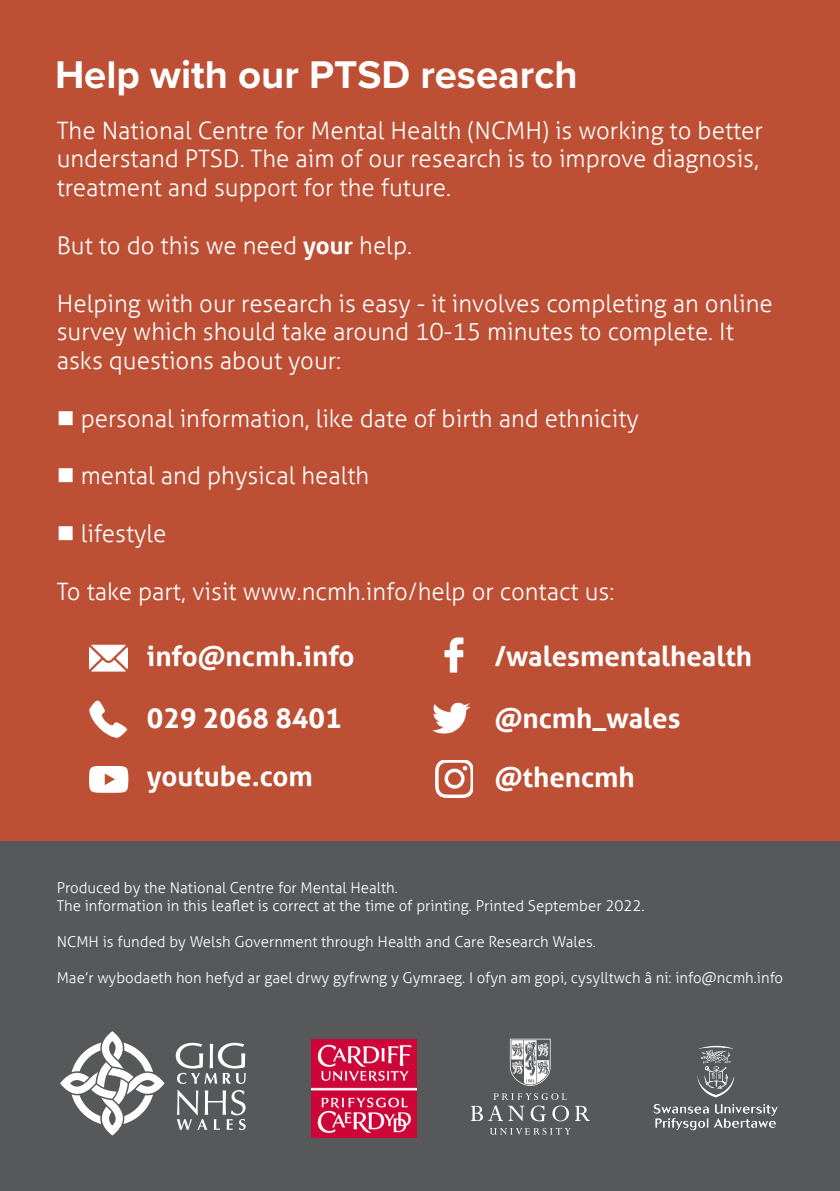
<style>
.page{position:relative;width:840px;height:1191px;background:#fff}
.page>*{position:absolute;margin:0;border:0;box-sizing:border-box;transform-origin:0 0}
.Subheadings__use_thi{font:700 40px "Proxima Nova";color:#fff}
.t1{font:700 27.6px "Aller";color:#fff}
.t2{font:300 24px/28.8px "Aller";color:#fff}
.t3{font:300 15px "Aller";color:#fff}
.s1{font-weight:700}
</style>
<div class="page">
<div style="left:0;top:0;width:839px;height:1187px;background:#bd4f35"></div>
<div style="left:0;top:841px;width:839px;height:350px;background:#57585a"></div>
<img style="left:311px;top:1039px;width:105px;height:98px">
<svg style="left:470px;top:1105px;width:12px;height:16px"></svg>
<svg style="left:575px;top:1105px;width:14px;height:16px"></svg>
<svg style="left:490px;top:1128px;width:80px;height:6px"></svg>
<svg style="left:488px;top:1093px;width:80px;height:28px"></svg>
<svg style="left:509px;top:1038px;width:41px;height:48px"></svg>
<img style="left:653px;top:1045px;width:125px;height:86px">
<svg style="left:60px;top:1031px;width:104px;height:104px"></svg>
<svg style="left:177px;top:1090px;width:68px;height:40px"></svg>
<svg style="left:176px;top:1042px;width:69px;height:41px"></svg>
<img style="left:89px;top:700px;width:38px;height:38px">
<img style="left:432px;top:702px;width:37px;height:32px">
<img style="left:89px;top:644px;width:38px;height:28px">
<img style="left:444px;top:637px;width:20px;height:36px">
<img style="left:89px;top:766px;width:40px;height:27px">
<img style="left:435px;top:760px;width:37px;height:37px">
<p class="Subheadings__use_thi" style="left:55px;top:45px;width:523px">Help with our PTSD research</p>
<p class="t2" style="left:57px;top:116px;width:707px">The National Centre for Mental Health (NCMH) is working to better understand PTSD. The aim of our research is to improve diagnosis, treatment and support for the future.</p>
<p class="t2" style="left:57px;top:231px;width:356px">But to do this we need <span class="s1">your</span> help.</p>
<p class="t2" style="left:57px;top:289px;width:717px">Helping with our research is easy - it involves completing an online</p>
<p class="t2" style="left:57px;top:317px;width:678px">survey which should take around 10-15 minutes to complete. It</p>
<p class="t2" style="left:57px;top:346px;width:286px">asks questions about your:</p>
<p class="t2" style="left:57px;top:404px;width:583px">■ personal information, like date of birth and ethnicity</p>
<p class="t2" style="left:57px;top:461px;width:314px">■ mental and physical health</p>
<p class="t2" style="left:57px;top:519px;width:111px">■ lifestyle</p>
<p class="t2" style="left:57px;top:577px;width:558px">To take part, visit www.ncmh.info/help or contact us:</p>
<p class="t1" style="left:147px;top:639px;width:209px">info@ncmh.info</p>
<p class="t1" style="left:494px;top:639px;width:259px">/walesmentalhealth</p>
<p class="t1" style="left:147px;top:701px;width:196px">029 2068 8401</p>
<p class="t1" style="left:494px;top:701px;width:187px">@ncmh_wales</p>
<p class="t1" style="left:147px;top:759px;width:167px">youtube.com</p>
<p class="t1" style="left:494px;top:760px;width:141px">@thencmh</p>
<p class="t3" style="left:57px;top:878px;width:342px">Produced by the National Centre for Mental Health.</p>
<p class="t3" style="left:57px;top:896px;width:589px">The information in this leaflet is correct at the time of printing. Printed September 2022.</p>
<p class="t3" style="left:57px;top:932px;width:540px">NCMH is funded by Welsh Government through Health and Care Research Wales.</p>
<p class="t3" style="left:57px;top:968px;width:727px">Mae’r wybodaeth hon hefyd ar gael drwy gyfrwng y Gymraeg. I ofyn am gopi, cysylltwch â ni: info@ncmh.info</p>
</div>
